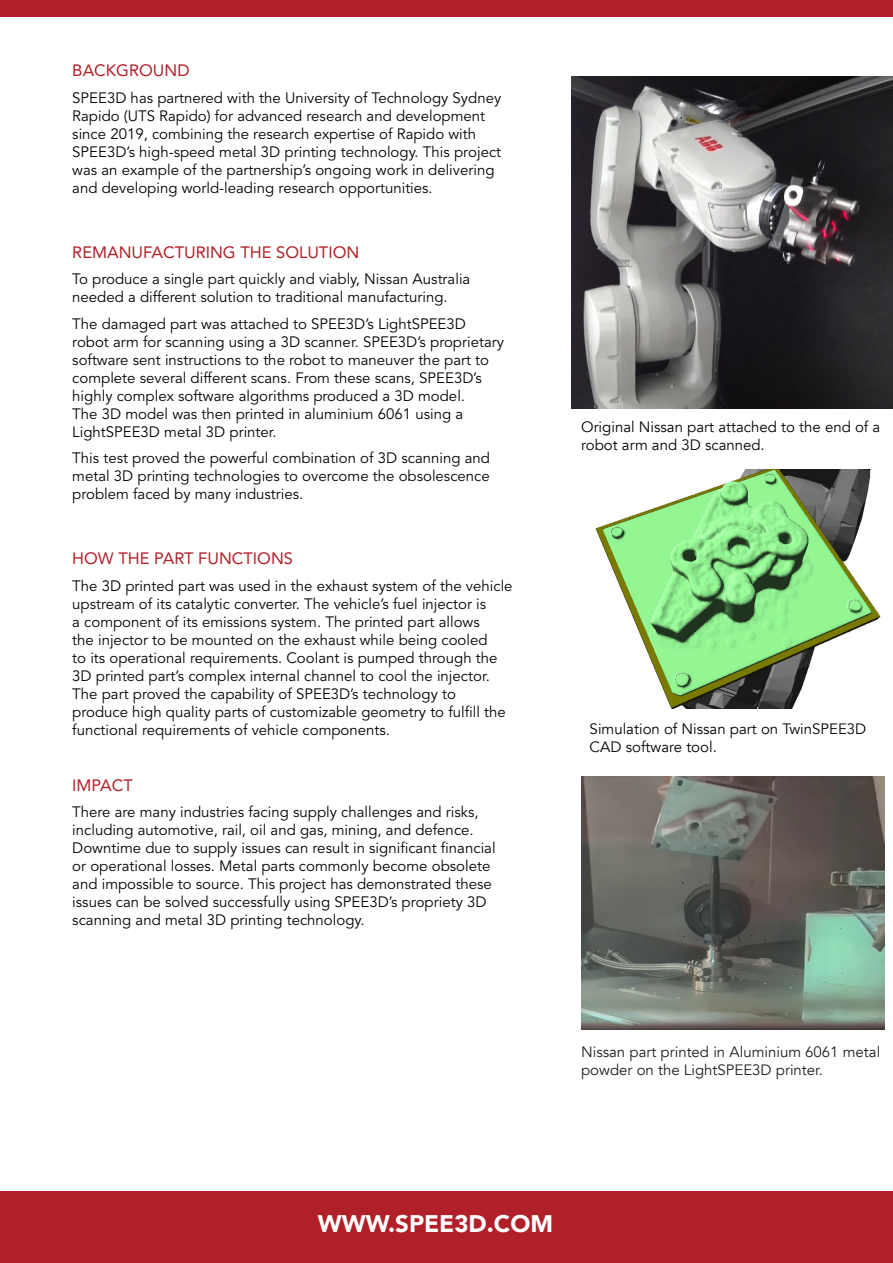
<style>
.page{position:relative;width:893px;height:1263px;background:#fff}
.page>*{position:absolute;margin:0;border:0;box-sizing:border-box;transform-origin:0 0}
.t1{font:900 24px "Avenir";color:#fff}
.t2{font:16.5px "Avenir";color:#b11f28}
.t3{font:15px/18px "Avenir LT Std";color:#040503}
.t4{font:15px/18px "Avenir";color:#040503}
.t5{font:15px/18px "Avenir";color:#231f20}
</style>
<div class="page">
<img style="left:596px;top:470px;width:284px;height:238px">
<div style="left:0;top:1191px;width:893px;height:72px;background:#b11f28"></div>
<div style="left:0;top:0;width:893px;height:17px;background:#b11f28"></div>
<img style="left:571px;top:77px;width:322px;height:331px">
<img style="left:581px;top:776px;width:303px;height:253px">
<p class="t2" style="left:72px;top:57px;width:119px">BACKGROUND</p>
<p class="t3" style="left:72px;top:89px;width:430px">SPEE3D has partnered with the University of Technology Sydney Rapido (UTS Rapido) for advanced research and development since 2019, combining the research expertise of Rapido with SPEE3D’s high-speed metal 3D printing technology. This project was an example of the partnership’s ongoing work in delivering and developing world-leading research opportunities.</p>
<p class="t2" style="left:72px;top:239px;width:289px">REMANUFACTURING THE SOLUTION</p>
<p class="t3" style="left:72px;top:270px;width:400px">To produce a single part quickly and viably, Nissan Australia needed a different solution to traditional manufacturing.</p>
<p class="t3" style="left:72px;top:315px;width:433px">The damaged part was attached to SPEE3D’s LightSPEE3D robot arm for scanning using a 3D scanner. SPEE3D’s proprietary software sent instructions to the robot to maneuver the part to complete several different scans. From these scans, SPEE3D’s highly complex software algorithms produced a 3D model.<br>The 3D model was then printed in aluminium 6061 using a LightSPEE3D metal 3D printer.</p>
<p class="t3" style="left:72px;top:449px;width:419px;text-align:justify">This test proved the powerful combination of 3D scanning and metal 3D printing technologies to overcome the obsolescence problem faced by many industries.</p>
<p class="t2" style="left:72px;top:545px;width:222px">HOW THE PART FUNCTIONS</p>
<p class="t3" style="left:72px;top:577px;width:442px">The 3D printed part was used in the exhaust system of the vehicle upstream of its catalytic converter. The vehicle’s fuel injector is<br>a component of its emissions system. The printed part allows<br>the injector to be mounted on the exhaust while being cooled<br>to its operational requirements. Coolant is pumped through the 3D printed part’s complex internal channel to cool the injector.<br>The part proved the capability of SPEE3D’s technology to produce high quality parts of customizable geometry to fulfill the functional requirements of vehicle components.</p>
<p class="t2" style="left:72px;top:772px;width:62px">IMPACT</p>
<p class="t3" style="left:72px;top:803px;width:425px">There are many industries facing supply challenges and risks, including automotive, rail, oil and gas, mining, and defence.<br>Downtime due to supply issues can result in significant financial or operational losses. Metal parts commonly become obsolete and impossible to source. This project has demonstrated these issues can be solved successfully using SPEE3D’s propriety 3D scanning and metal 3D printing technology.</p>
<p class="t4" style="left:581px;top:418px;width:301px">Original Nissan part attached to the end of a robot arm and 3D scanned.</p>
<p class="t4" style="left:590px;top:720px;width:278px">Simulation of Nissan part on TwinSPEE3D<br>CAD software tool.</p>
<p class="t5" style="left:581px;top:1043px;width:301px">Nissan part printed in Aluminium 6061 metal powder on the LightSPEE3D printer.</p>
<p class="t1" style="left:318px;top:1203px;width:237px">WWW.SPEE3D.COM</p>
</div>
